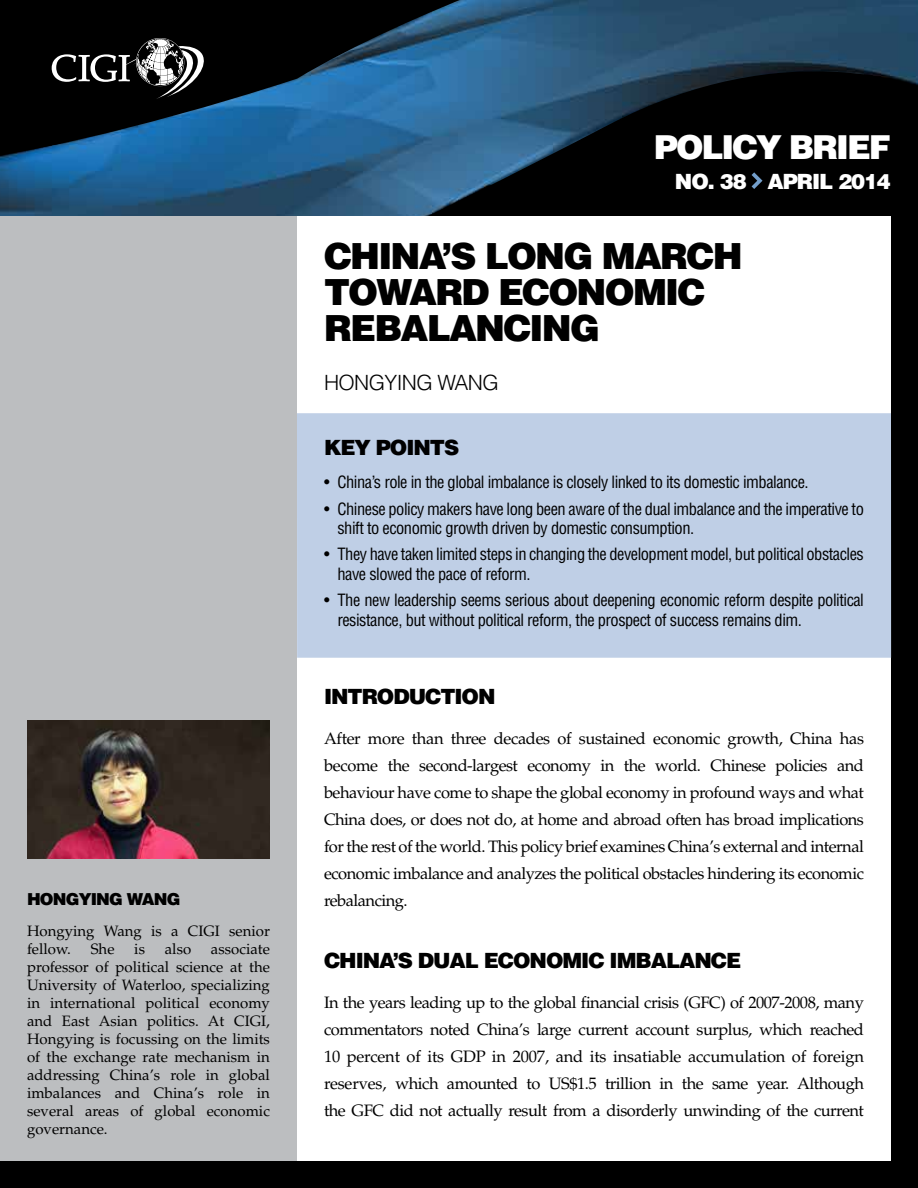
<style>
.page{position:relative;width:918px;height:1188px;background:#fff}
.page>*{position:absolute;margin:0;border:0;box-sizing:border-box;transform-origin:0 0}
.t1{font:900 36px/36px "Helvetica LT Std";letter-spacing:-.05em;color:#000}
.t2{font:900 33px "Helvetica LT Std";letter-spacing:-.06em;color:#fff}
.t3{font:900 21px "Helvetica LT Std";letter-spacing:-.05em;color:#000}
.t4{font:900 21px "Helvetica LT Std";letter-spacing:-.05em;color:#fff}
.t5{font:300 21px "Helvetica LT Std";letter-spacing:-.03em;color:#000}
.t6{font:16.5px/27px "Palatino LT Std";letter-spacing:-.03em;color:#000;text-align:justify}
.t7{font:condensed 16.5px/19.5px "Helvetica LT Std";letter-spacing:-.03em;color:#000}
.t8{font:900 16.5px "Helvetica LT Std";letter-spacing:-.05em;color:#000}
.t9{font:15px/18px "Palatino LT Std";color:#000}
</style>
<div class="page">
<div style="left:0;top:363px;width:918px;height:825px;background:#000"></div>
<img style="left:0;top:0;width:918px;height:363px">
<svg style="left:52px;top:38px;width:156px;height:61px;background:#393939"></svg>
<div style="left:297px;top:216px;width:594px;height:945px;background:#fff"></div>
<div style="left:297px;top:413px;width:594px;height:245px;background:#bfcfe6"></div>
<svg style="left:752px;top:172px;width:11px;height:17px"></svg>
<div style="left:0;top:216px;width:297px;height:945px;background:#bcbec0"></div>
<img style="left:27px;top:720px;width:243px;height:139px">
<p class="t8" style="left:27px;top:888px;width:155px">HONGYING WANG</p>
<p class="t9" style="left:27px;top:922px;width:244px">Hongying Wang is a CIGI senior fellow.</p>
<p class="t9" style="left:91px;top:940px;width:25px">She</p>
<p class="t9" style="left:134px;top:940px;width:12px">is</p>
<p class="t9" style="left:165px;top:940px;width:28px">also</p>
<p class="t9" style="left:27px;top:940px;width:245px;text-align:justify;text-indent:184px">associate professor of political science at the University of Waterloo, specializing in international political economy and East Asian politics. At CIGI, Hongying is focussing on the limits of the exchange rate mechanism in addressing China’s role in global imbalances and China’s role in several areas of global economic governance.</p>
<h2 class="t2" style="left:654px;top:125px;width:238px">POLICY BRIEF</h2>
<p class="t4" style="left:675px;top:168px;width:218px">NO. 38 APRIL 2014</p>
<h1 class="t1" style="left:324px;top:237px;width:420px">CHINA’S LONG MARCH<br>TOWARD ECONOMIC<br>REBALANCING</h1>
<p class="t5" style="left:324px;top:370px;width:176px">HONGYING WANG</p>
<p class="t3" style="left:324px;top:434px;width:137px">KEY POINTS</p>
<p class="t7" style="left:324px;top:472px;width:486px">• China’s role in the global imbalance is closely linked to its domestic imbalance.</p>
<p class="t7" style="left:337px;top:499px;width:528px;text-indent:-13px">• Chinese policy makers have long been aware of the dual imbalance and the imperative to shift to economic growth driven by domestic consumption.</p>
<p class="t7" style="left:337px;top:544px;width:528px;text-indent:-13px">• They have taken limited steps in changing the development model, but political obstacles have slowed the pace of reform.</p>
<p class="t7" style="left:337px;top:590px;width:528px;text-indent:-13px">• The new leadership seems serious about deepening economic reform despite political resistance, but without political reform, the prospect of success remains dim.</p>
<p class="t3" style="left:324px;top:683px;width:173px">INTRODUCTION</p>
<p class="t6" style="left:324px;top:726px;width:542px">After more than three decades of sustained economic growth, China has become the second-largest economy in the world. Chinese policies and behaviour have come to shape the global economy in profound ways and what China does, or does not do, at home and abroad often has broad implications for the rest of the world. This policy brief examines China’s external and internal economic imbalance and analyzes the political obstacles hindering its economic rebalancing.</p>
<p class="t3" style="left:324px;top:947px;width:419px">CHINA’S DUAL ECONOMIC IMBALANCE</p>
<p class="t6" style="left:324px;top:990px;width:542px">In the years leading up to the global financial crisis (GFC) of 2007-2008, many commentators noted China’s large current account surplus, which reached 10 percent of its GDP in 2007, and its insatiable accumulation of foreign reserves, which amounted to US$1.5 trillion in the same year. Although the GFC did not actually result from a disorderly unwinding of the current</p>
</div>
